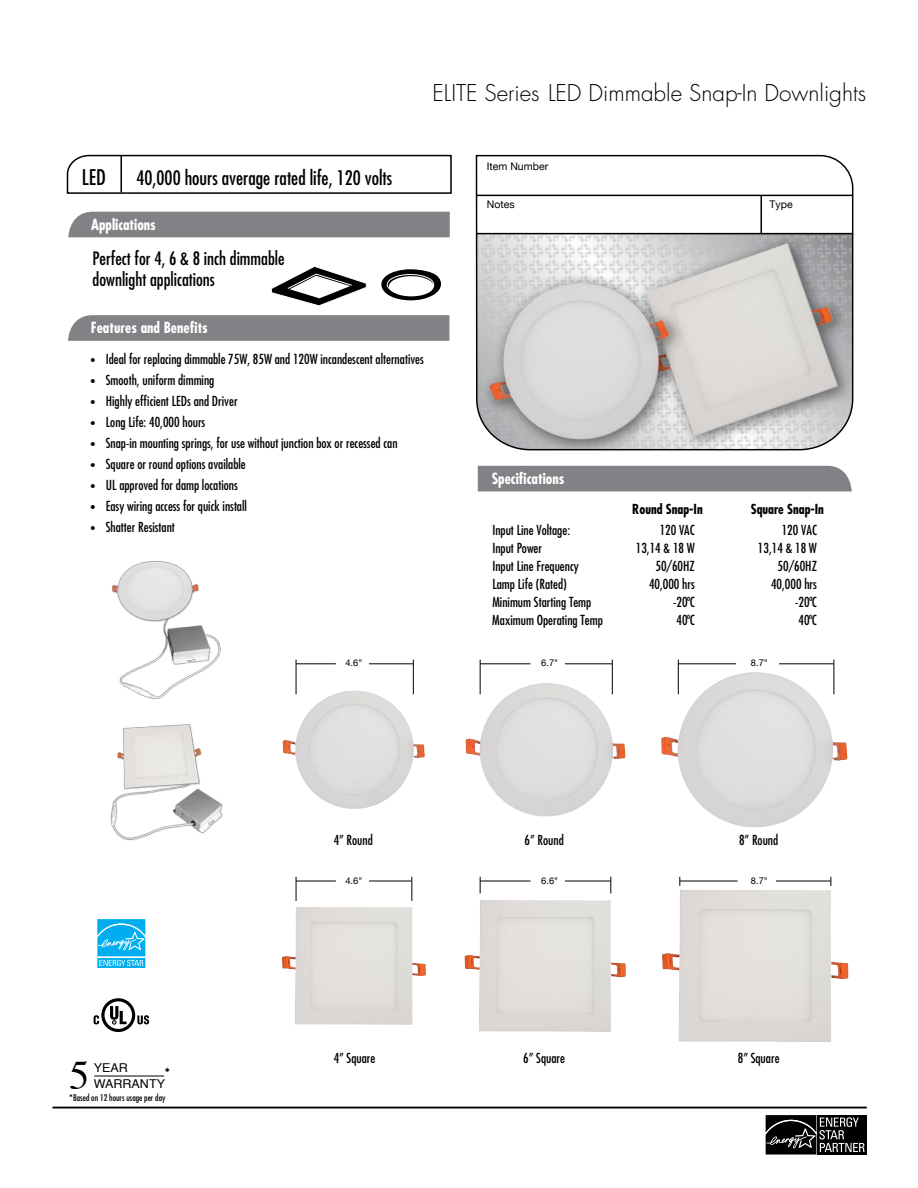
<style>
.page{position:relative;width:918px;height:1188px;background:#fff}
.page>*{position:absolute;margin:0;border:0;box-sizing:border-box;transform-origin:0 0}
.t1{font:40.5px "Times";color:#000}
.t2{font:300 22.5px "Futura Std";color:#000}
.t3{font:condensed 21px "Futura Std";color:#000}
.t4{font:condensed 19.5px "Futura Std";color:#000}
.t5{font:condensed 18px/21px "Futura Std";color:#000}
.t6{font:700 condensed 15px "Futura Std";color:#fff}
.t7{font:condensed 13.5px "Futura Std";color:#000}
.t8{font:700 condensed 13.5px "Futura Std";color:#000}
.t9{font:500 13.5px "Futura Std";color:#000}
.t10{font:12.15px/16.2px "Helvetica";color:#000}
.t11{font:10.5px "Helvetica Neue";color:#010101}
.t12{font:9.3px "Helvetica Neue";color:#000}
.t13{font:condensed 9px "Futura Std";color:#000}
.s1{font-size:10.5px}
.s2{font-weight:500;font-stretch:normal}
</style>
<div class="page">
<svg style="left:68px;top:315px;width:381px;height:26px;background:#838588"></svg>
<div style="left:68px;top:212px;width:382px;height:25px;background:#808285"></div>
<div style="left:478px;top:466px;width:374px;height:25px;background:#808285"></div>
<svg style="left:475px;top:154px;width:379px;height:297px"></svg>
<hr style="left:476px;top:195px;width:377px;height:1px;background:#000">
<hr style="left:760px;top:195px;width:2px;height:39px;background:#000">
<svg style="left:66px;top:154px;width:386px;height:40px"></svg>
<hr style="left:120px;top:156px;width:2px;height:36px;background:#000">
<hr style="left:477px;top:233px;width:376px;height:1px;background:#000">
<hr style="left:53px;top:1107px;width:814px;height:1px;background:#000">
<svg style="left:765px;top:1115px;width:102px;height:40px;background:#2d2d2d"></svg>
<hr style="left:94px;top:1076px;width:70px;height:1px;background:#000">
<svg style="left:94px;top:998px;width:55px;height:34px"></svg>
<svg style="left:97px;top:919px;width:49px;height:49px;background:#32bdf1"></svg>
<img style="left:661px;top:672px;width:187px;height:155px">
<img style="left:465px;top:683px;width:161px;height:133px">
<img style="left:283px;top:690px;width:142px;height:119px">
<hr style="left:296px;top:664px;width:40px;height:1px;background:#000">
<hr style="left:369px;top:664px;width:44px;height:1px;background:#000">
<hr style="left:296px;top:660px;width:1px;height:34px;background:#000">
<hr style="left:413px;top:660px;width:1px;height:34px;background:#000">
<hr style="left:480px;top:664px;width:50px;height:1px;background:#000">
<hr style="left:565px;top:664px;width:47px;height:1px;background:#000">
<hr style="left:480px;top:660px;width:1px;height:34px;background:#000">
<hr style="left:612px;top:660px;width:1px;height:34px;background:#000">
<hr style="left:678px;top:664px;width:58px;height:1px;background:#000">
<hr style="left:779px;top:664px;width:55px;height:1px;background:#000">
<hr style="left:678px;top:660px;width:1px;height:34px;background:#000">
<hr style="left:834px;top:660px;width:1px;height:34px;background:#000">
<img style="left:662px;top:890px;width:186px;height:152px">
<img style="left:464px;top:900px;width:162px;height:132px">
<img style="left:282px;top:907px;width:144px;height:118px">
<hr style="left:296px;top:881px;width:40px;height:1px;background:#000">
<hr style="left:369px;top:881px;width:43px;height:1px;background:#000">
<svg style="left:296px;top:877px;width:1px;height:24px"></svg>
<svg style="left:412px;top:877px;width:1px;height:24px"></svg>
<hr style="left:480px;top:881px;width:50px;height:1px;background:#000">
<hr style="left:565px;top:881px;width:45px;height:1px;background:#000">
<svg style="left:480px;top:877px;width:1px;height:16px"></svg>
<svg style="left:611px;top:877px;width:1px;height:16px"></svg>
<hr style="left:680px;top:881px;width:58px;height:1px;background:#000">
<hr style="left:776px;top:881px;width:55px;height:1px;background:#000">
<svg style="left:381px;top:269px;width:60px;height:31px"></svg>
<div style="left:389px;top:276px;width:45px;height:20px;background:#fff;border-radius:50%"></div>
<div style="left:387px;top:274px;width:47px;height:21px;border:1px solid #fff;border-radius:50%"></div>
<svg style="left:271px;top:266px;width:96px;height:40px"></svg>
<img style="left:110px;top:724px;width:113px;height:117px">
<img style="left:112px;top:561px;width:109px;height:139px">
<h3 class="t3" style="left:82px;top:164px;width:26px">LED</h3>
<h3 class="t4" style="left:137px;top:166px;width:257px">40,000 hours average rated life, 120 volts</h3>
<p class="t6" style="left:91px;top:215px;width:66px">Applications</p>
<h3 class="t5" style="left:93px;top:248px;width:193px">Perfect for 4, 6 &amp; 8 inch dimmable downlight applications</h3>
<h2 class="t2" style="left:433px;top:79px;width:435px">ELITE Series LED Dimmable Snap-In Downlights</h2>
<p class="t11" style="left:487px;top:160px;width:63px">Item Number</p>
<p class="t11" style="left:487px;top:198px;width:29px">Notes</p>
<p class="t11" style="left:770px;top:198px;width:25px">Type</p>
<p class="t6" style="left:91px;top:318px;width:119px">Features and Benefits</p>
<p class="t7" style="left:91px;top:351px;width:335px"><span class="s1">•</span> Ideal for replacing dimmable 75W, 85W and 120W incandescent alternatives</p>
<p class="t7" style="left:91px;top:372px;width:125px"><span class="s1">•</span> Smooth, uniform dimming</p>
<p class="t7" style="left:91px;top:393px;width:148px"><span class="s1">•</span> Highly efficient LEDs and Driver</p>
<p class="t7" style="left:91px;top:414px;width:116px"><span class="s1">•</span> Long Life: 40,000 hours</p>
<p class="t7" style="left:91px;top:435px;width:308px"><span class="s1">•</span> Snap-in mounting springs, for use without junction box or recessed can</p>
<p class="t7" style="left:91px;top:456px;width:156px"><span class="s1">•</span> Square or round options available</p>
<p class="t7" style="left:91px;top:477px;width:148px"><span class="s1">•</span> UL approved for damp locations</p>
<p class="t7" style="left:91px;top:498px;width:158px"><span class="s1">•</span> Easy wiring access for quick install</p>
<p class="t7" style="left:91px;top:519px;width:86px"><span class="s1">•</span> Shatter Resistant</p>
<p class="t7" style="left:492px;top:522px;width:79px">Input Line Voltage:</p>
<p class="t7" style="left:660px;top:522px;width:37px">120 VAC</p>
<p class="t7" style="left:782px;top:522px;width:37px">120 VAC</p>
<p class="t7" style="left:492px;top:540px;width:51px">Input Power</p>
<p class="t7" style="left:636px;top:540px;width:61px">13,14 &amp; 18 W</p>
<p class="t7" style="left:758px;top:540px;width:61px">13,14 &amp; 18 W</p>
<p class="t7" style="left:492px;top:558px;width:88px">Input Line Frequency</p>
<p class="t7" style="left:656px;top:558px;width:41px">50/60HZ</p>
<p class="t7" style="left:778px;top:558px;width:41px">50/60HZ</p>
<p class="t7" style="left:492px;top:576px;width:76px">Lamp Life (Rated)</p>
<p class="t7" style="left:649px;top:576px;width:47px">40,000 hrs</p>
<p class="t7" style="left:771px;top:576px;width:47px">40,000 hrs</p>
<p class="t7" style="left:492px;top:594px;width:101px">Minimum Starting Temp</p>
<p class="t7" style="left:673px;top:594px;width:23px">-20ºC</p>
<p class="t7" style="left:795px;top:594px;width:23px">-20ºC</p>
<p class="t7" style="left:492px;top:612px;width:112px">Maximum Operating Temp</p>
<p class="t7" style="left:676px;top:612px;width:20px">40ºC</p>
<p class="t7" style="left:799px;top:612px;width:20px">40ºC</p>
<p class="t6" style="left:492px;top:469px;width:74px">Specifications</p>
<p class="t8" style="left:632px;top:500px;width:72px">Round Snap-In</p>
<p class="t8" style="left:751px;top:500px;width:75px">Square Snap-In</p>
<p class="t12" style="left:345px;top:658px;width:18px">4.6"</p>
<p class="t12" style="left:541px;top:658px;width:18px">6.7"</p>
<p class="t12" style="left:751px;top:658px;width:18px">8.7"</p>
<h1 class="t1" style="left:69px;top:1037px;width:22px">5</h1>
<p class="t10" style="left:94px;top:1060px;width:73px">YEAR<br>WARRANTY</p>
<p class="t9" style="left:165px;top:1064px;width:7px">*</p>
<p class="t13" style="left:69px;top:1093px;width:98px"><span class="s2">*</span>Based on 12 hours usage per day</p>
<p class="t7" style="left:334px;top:832px;width:41px">4” Round</p>
<p class="t7" style="left:525px;top:832px;width:41px">6” Round</p>
<p class="t7" style="left:739px;top:832px;width:41px">8” Round</p>
<p class="t12" style="left:345px;top:875px;width:18px">4.6"</p>
<p class="t12" style="left:541px;top:875px;width:18px">6.6"</p>
<p class="t12" style="left:751px;top:875px;width:18px">8.7"</p>
<p class="t7" style="left:334px;top:1050px;width:43px">4” Square</p>
<p class="t7" style="left:523px;top:1050px;width:43px">6” Square</p>
<p class="t7" style="left:738px;top:1050px;width:43px">8” Square</p>
</div>
